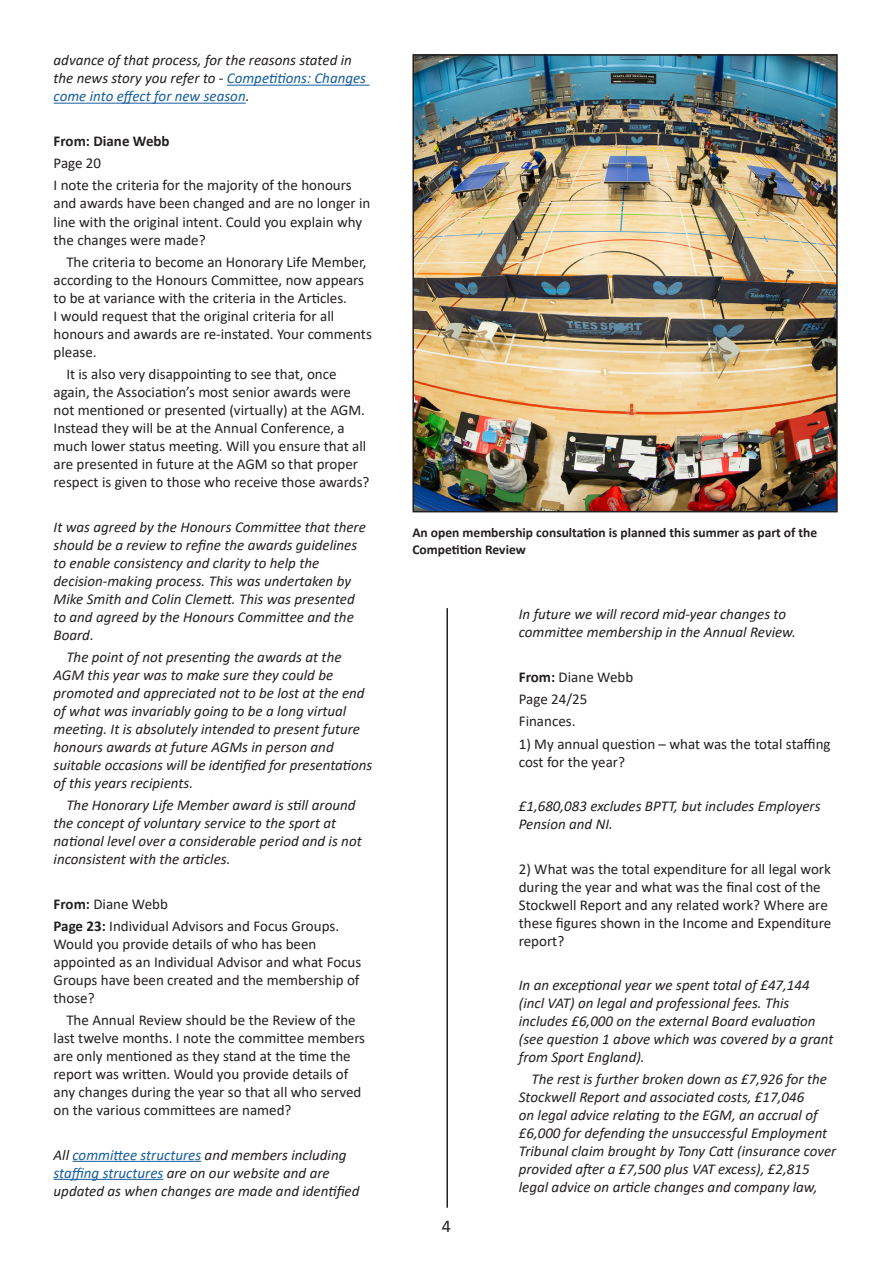
<style>
.page{position:relative;width:893px;height:1263px;background:#fff}
.page>*{position:absolute;margin:0;border:0;box-sizing:border-box;transform-origin:0 0}
.t1{font:18px "Calibri";color:#231f20}
.t2{font:italic 15px/18px "Calibri";color:#231f20}
.t3{font:15px/18px "Calibri";color:#231f20}
.t4{font:700 15px "Calibri";color:#231f20}
.t5{font:700 13.5px/16.2px "Calibri";color:#231f20}
.s1{color:#175d9e}
.s2{font-weight:700}
</style>
<div class="page">
<hr style="left:227px;top:85px;width:143px;height:1px;background:#175d9e">
<hr style="left:54px;top:103px;width:192px;height:1px;background:#175d9e">
<hr style="left:73px;top:1161px;width:128px;height:1px;background:#175d9e">
<hr style="left:54px;top:1179px;width:109px;height:1px;background:#175d9e">
<hr style="left:446px;top:608px;width:2px;height:600px;background:#231f20">
<img style="left:415px;top:57px;width:420px;height:452px">
<div style="left:412px;top:54px;width:426px;height:458px;border:2px solid #231f20"></div>
<p class="t2" style="left:54px;top:51px;width:314px">advance of that process, for the reasons stated in the news story you refer to - <span class="s1">Competitions: Changes come into effect for new season</span>.</p>
<p class="t4" style="left:54px;top:130px;width:118px">From: Diane Webb</p>
<p class="t3" style="left:54px;top:154px;width:49px">Page 20</p>
<p class="t3" style="left:54px;top:176px;width:318px">I note the criteria for the majority of the honours and awards have been changed and are no longer in line with the original intent. Could you explain why the changes were made?</p>
<p class="t3" style="left:54px;top:252px;width:320px;text-indent:13px">The criteria to become an Honorary Life Member, according to the Honours Committee, now appears to be at variance with the criteria in the Articles.<br>I would request that the original criteria for all honours and awards are re-instated. Your comments please.</p>
<p class="t3" style="left:54px;top:365px;width:317px;text-indent:13px">It is also very disappointing to see that, once again, the Association’s most senior awards were not mentioned or presented (virtually) at the AGM.<br>Instead they will be at the Annual Conference, a much lower status meeting. Will you ensure that all are presented in future at the AGM so that proper respect is given to those who receive those awards?</p>
<p class="t2" style="left:54px;top:517px;width:314px">It was agreed by the Honours Committee that there should be a review to refine the awards guidelines to enable consistency and clarity to help the decision-making process. This was undertaken by Mike Smith and Colin Clemett. This was presented to and agreed by the Honours Committee and the Board.</p>
<p class="t2" style="left:54px;top:647px;width:320px;text-indent:13px">The point of not presenting the awards at the AGM this year was to make sure they could be promoted and appreciated not to be lost at the end of what was invariably going to be a long virtual meeting. It is absolutely intended to present future honours awards at future AGMs in person and suitable occasions will be identified for presentations of this years recipients.</p>
<p class="t2" style="left:54px;top:795px;width:310px;text-indent:13px">The Honorary Life Member award is still around the concept of voluntary service to the sport at national level over a considerable period and is not inconsistent with the articles.</p>
<p class="t3" style="left:54px;top:894px;width:116px"><span class="s2">From:</span> Diane Webb</p>
<p class="t3" style="left:54px;top:916px;width:309px"><span class="s2">Page 23:</span> Individual Advisors and Focus Groups.<br>Would you provide details of who has been appointed as an Individual Advisor and what Focus Groups have been created and the membership of those?</p>
<p class="t3" style="left:54px;top:1011px;width:313px;text-indent:13px">The Annual Review should be the Review of the last twelve months. I note the committee members are only mentioned as they stand at the time the report was written. Would you provide details of any changes during the year so that all who served on the various committees are named?</p>
<p class="t2" style="left:54px;top:1145px;width:307px">All <span class="s1">committee structures</span> and members including <span class="s1">staffing structures</span> are on our website and are updated as when changes are made and identified</p>
<p class="t5" style="left:412px;top:525px;width:406px">An open membership consultation is planned this summer as part of the<br>Competition Review</p>
<p class="t1" style="left:442px;top:1213px;width:11px">4</p>
<p class="t2" style="left:519px;top:605px;width:279px">In future we will record mid-year changes to committee membership in the Annual Review.</p>
<p class="t3" style="left:519px;top:667px;width:116px"><span class="s2">From:</span> Diane Webb</p>
<p class="t3" style="left:519px;top:690px;width:70px">Page 24/25</p>
<p class="t3" style="left:519px;top:712px;width:58px">Finances.</p>
<p class="t3" style="left:519px;top:734px;width:313px">1) My annual question – what was the total staffing cost for the year?</p>
<p class="t2" style="left:519px;top:796px;width:303px">£1,680,083 excludes BPTT, but includes Employers<br>Pension and NI.</p>
<p class="t3" style="left:519px;top:859px;width:314px">2) What was the total expenditure for all legal work during the year and what was the final cost of the Stockwell Report and any related work? Where are these figures shown in the Income and Expenditure report?</p>
<p class="t2" style="left:519px;top:975px;width:316px">In an exceptional year we spent total of £47,144 (incl VAT) on legal and professional fees. This includes £6,000 on the external Board evaluation (see question 1 above which was covered by a grant from Sport England).</p>
<p class="t2" style="left:519px;top:1070px;width:319px;text-indent:13px">The rest is further broken down as £7,926 for the Stockwell Report and associated costs, £17,046<br>on legal advice relating to the EGM, an accrual of £6,000 for defending the unsuccessful Employment Tribunal claim brought by Tony Catt (insurance cover provided after a £7,500 plus VAT excess), £2,815 legal advice on article changes and company law,</p>
</div>
